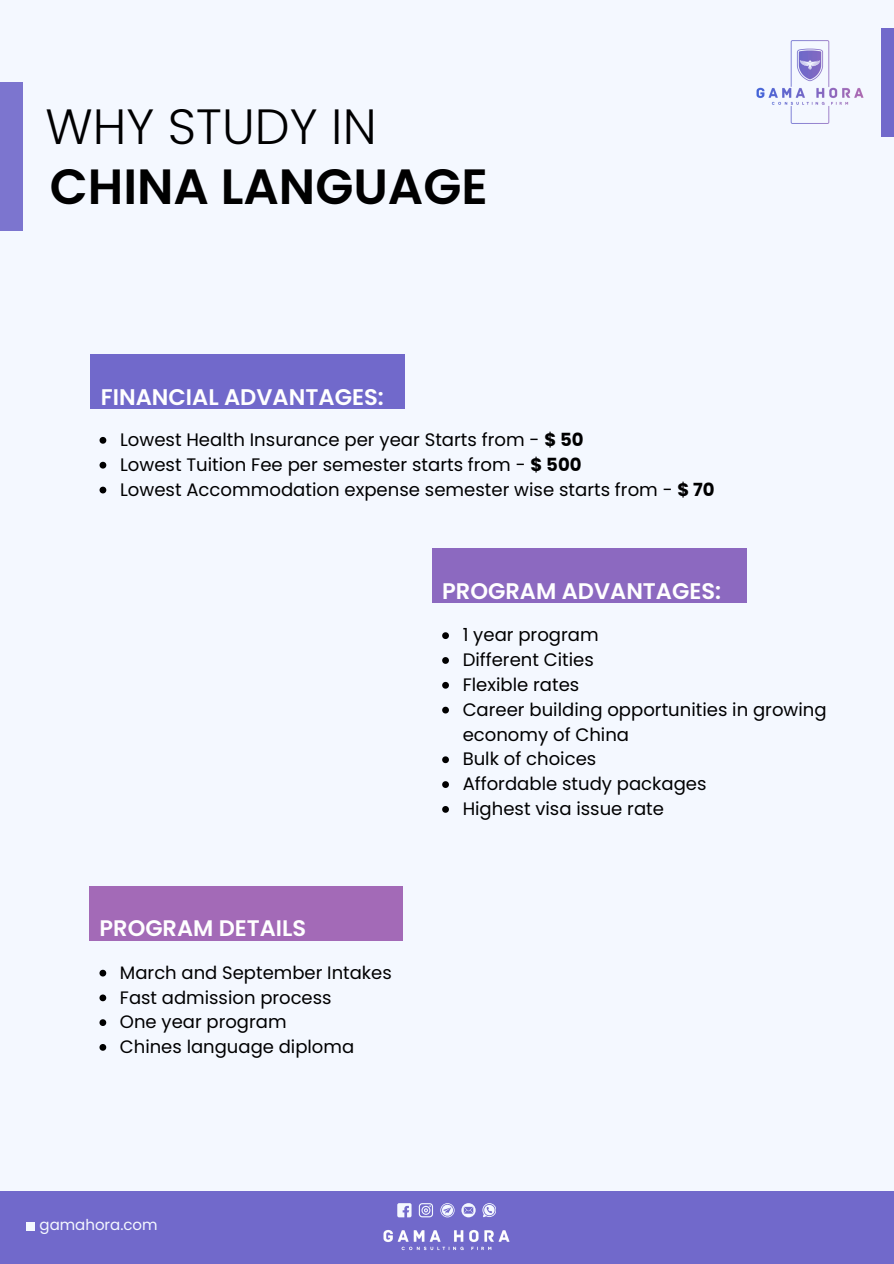
<style>
.page{position:relative;width:894px;height:1264px;background:#fff}
.page>*{position:absolute;margin:0;border:0;box-sizing:border-box;transform-origin:0 0}
.t1{font:600 49.5px "Poppins";color:#000}
.t2{font:300 49.5px "Poppins";color:#000}
.t3{font:600 22.65px "Poppins";color:#fff}
.t4{font:600 22.5px "Poppins";color:#fff}
.t5{font:18.15px "Poppins";color:#000}
.t6{font:18px/24.8px "Poppins";color:#000}
.t7{font:15px "Poppins";color:#f4f8ff}
.s1{font-weight:700}
</style>
<div class="page">
<div style="left:0;top:0;width:893px;height:1263px;background:#f4f8ff"></div>
<div style="left:90px;top:355px;width:315px;height:54px;background:#7169cb"></div>
<svg style="left:99px;top:437px;width:7px;height:6px"></svg>
<svg style="left:99px;top:462px;width:7px;height:6px"></svg>
<svg style="left:99px;top:486px;width:7px;height:7px"></svg>
<div style="left:432px;top:548px;width:314px;height:54px;background:#8c69c0"></div>
<svg style="left:442px;top:632px;width:7px;height:7px"></svg>
<svg style="left:442px;top:657px;width:7px;height:7px"></svg>
<svg style="left:442px;top:682px;width:7px;height:6px"></svg>
<svg style="left:442px;top:706px;width:7px;height:7px"></svg>
<svg style="left:442px;top:756px;width:7px;height:7px"></svg>
<svg style="left:442px;top:781px;width:7px;height:7px"></svg>
<svg style="left:442px;top:806px;width:7px;height:6px"></svg>
<div style="left:89px;top:886px;width:313px;height:54px;background:#a36ab7"></div>
<svg style="left:99px;top:969px;width:7px;height:7px"></svg>
<svg style="left:99px;top:994px;width:7px;height:7px"></svg>
<svg style="left:99px;top:1019px;width:7px;height:6px"></svg>
<svg style="left:99px;top:1044px;width:7px;height:6px"></svg>
<div style="left:0;top:82px;width:23px;height:148px;background:#7c75cf"></div>
<img style="left:756px;top:40px;width:108px;height:84px">
<div style="left:881px;top:28px;width:12px;height:108px;background:#7169cb"></div>
<div style="left:0;top:1190px;width:893px;height:73px;background:#7169cb"></div>
<img style="left:383px;top:1230px;width:127px;height:21px">
<svg style="left:397px;top:1203px;width:14px;height:14px"></svg>
<svg style="left:418px;top:1203px;width:15px;height:14px"></svg>
<svg style="left:440px;top:1203px;width:14px;height:14px"></svg>
<svg style="left:461px;top:1203px;width:14px;height:14px"></svg>
<svg style="left:482px;top:1203px;width:14px;height:14px"></svg>
<div style="left:26px;top:1221px;width:8px;height:9px;background:#f4f8ff"></div>
<p class="t2" style="left:45px;top:92px;width:332px">WHY STUDY IN</p>
<p class="t1" style="left:50px;top:152px;width:439px">CHINA LANGUAGE</p>
<p class="t3" style="left:101px;top:381px;width:284px">FINANCIAL ADVANTAGES:</p>
<p class="t5" style="left:120px;top:427px;width:465px">Lowest Health Insurance per year Starts from - <span class="s1">$ 50</span></p>
<h2 class="t5" style="left:120px;top:452px;width:463px">Lowest Tuition Fee per semester starts from - <span class="s1">$ 500</span></h2>
<h1 class="t5" style="left:120px;top:476px;width:596px">Lowest Accommodation expense semester wise starts from - <span class="s1">$ 70</span></h1>
<p class="t4" style="left:99px;top:912px;width:208px">PROGRAM DETAILS</p>
<p class="t6" style="left:120px;top:960px;width:273px">March and September Intakes</p>
<p class="t6" style="left:120px;top:984px;width:213px">Fast admission process</p>
<p class="t6" style="left:120px;top:1009px;width:168px">One year program</p>
<h3 class="t6" style="left:120px;top:1034px;width:236px">Chines language diploma</h3>
<h3 class="t4" style="left:442px;top:575px;width:280px">PROGRAM ADVANTAGES:</h3>
<p class="t6" style="left:462px;top:622px;width:137px">1 year program</p>
<p class="t6" style="left:462px;top:647px;width:133px">Different Cities</p>
<p class="t6" style="left:462px;top:672px;width:118px">Flexible rates</p>
<h3 class="t6" style="left:462px;top:697px;width:365px">Career building opportunities in growing economy of China</h3>
<p class="t6" style="left:462px;top:746px;width:135px">Bulk of choices</p>
<p class="t6" style="left:462px;top:771px;width:245px">Affordable study packages</p>
<p class="t6" style="left:462px;top:796px;width:203px">Highest visa issue rate</p>
<p class="t7" style="left:40px;top:1214px;width:120px">gamahora.com</p>
</div>
